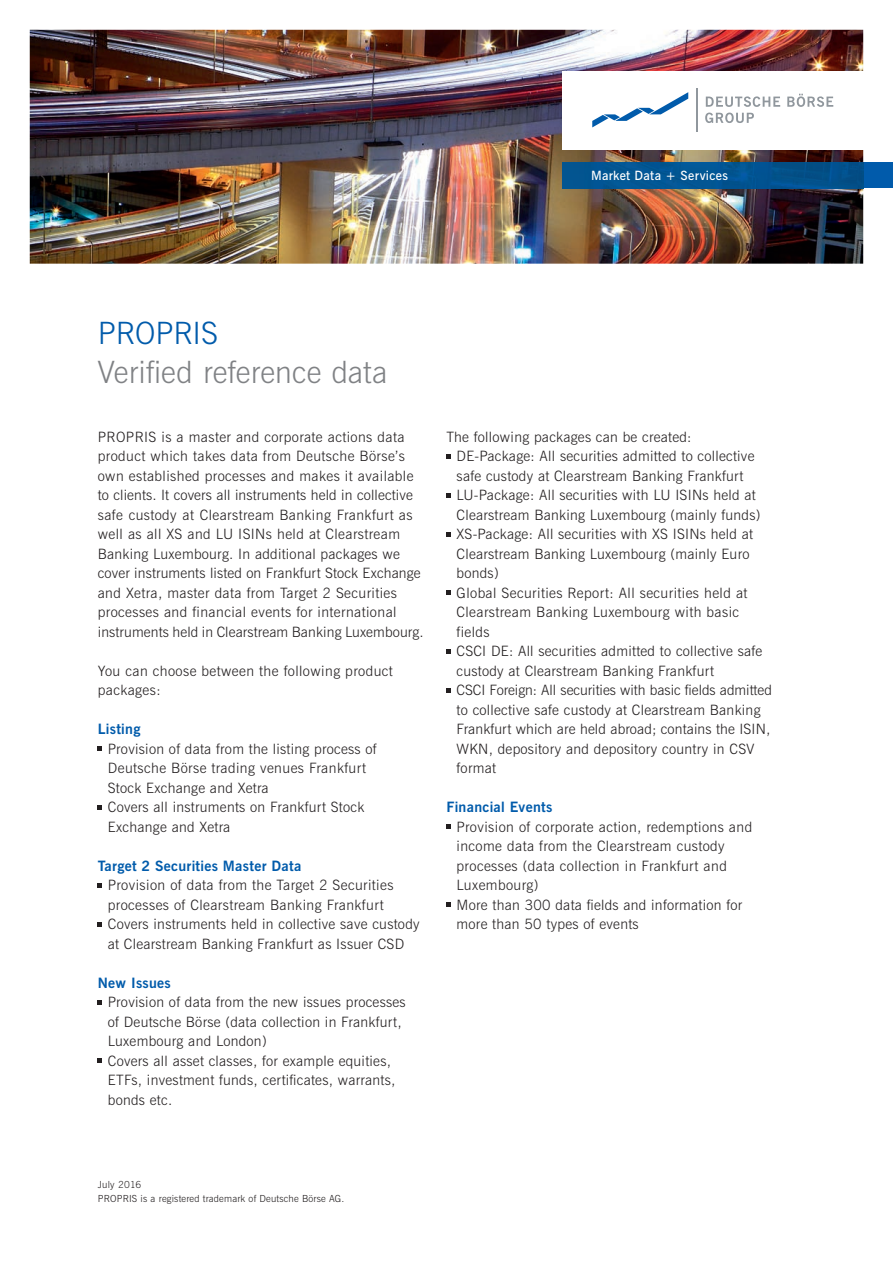
<style>
.page{position:relative;width:893px;height:1263px;background:#fff}
.page>*{position:absolute;margin:0;border:0;box-sizing:border-box;transform-origin:0 0}
.t1{font:30.75px "News Gothic Lt BT";letter-spacing:.005em;color:#808285}
.t2{font:30.75px "News Gothic Lt BT";letter-spacing:-.005em;color:#015bab}
.t3{font:14.25px/19.5px "News Gothic Lt BT";letter-spacing:.02em;color:#231f20}
.t4{font:14.25px "News Gothic Bd BT";letter-spacing:.02em;color:#015bab}
.t5{font:12.75px "News Gothic Dm BT";letter-spacing:.025em;color:#fff}
.t6{font:9.75px/14.7px "News Gothic Lt BT";letter-spacing:.02em;color:#231f20}
</style>
<div class="page">
<img style="left:30px;top:30px;width:833px;height:234px">
<svg style="left:98px;top:747px;width:4px;height:4px"></svg>
<svg style="left:98px;top:805px;width:4px;height:4px"></svg>
<svg style="left:98px;top:883px;width:4px;height:4px"></svg>
<svg style="left:98px;top:922px;width:4px;height:4px"></svg>
<svg style="left:98px;top:1000px;width:4px;height:4px"></svg>
<svg style="left:98px;top:1059px;width:4px;height:4px"></svg>
<svg style="left:446px;top:454px;width:4px;height:4px"></svg>
<svg style="left:446px;top:493px;width:4px;height:4px"></svg>
<svg style="left:446px;top:532px;width:4px;height:4px"></svg>
<svg style="left:446px;top:591px;width:4px;height:4px"></svg>
<svg style="left:446px;top:649px;width:4px;height:4px"></svg>
<svg style="left:446px;top:688px;width:4px;height:4px"></svg>
<svg style="left:446px;top:825px;width:4px;height:4px"></svg>
<svg style="left:446px;top:903px;width:4px;height:4px"></svg>
<div style="left:863px;top:162px;width:30px;height:26px;background:#015bab"></div>
<img style="left:563px;top:162px;width:300px;height:26px">
<div style="left:563px;top:71px;width:330px;height:78px;background:#fff"></div>
<svg style="left:705px;top:113px;width:49px;height:10px"></svg>
<svg style="left:706px;top:96px;width:74px;height:11px"></svg>
<svg style="left:787px;top:94px;width:46px;height:13px"></svg>
<svg style="left:592px;top:92px;width:96px;height:35px"></svg>
<hr style="left:696px;top:88px;width:2px;height:44px;background:#90979d">
<p class="t5" style="left:591px;top:167px;width:139px">Market Data + Services</p>
<h1 class="t2" style="left:98px;top:314px;width:122px">PROPRIS</h1>
<h1 class="t1" style="left:98px;top:353px;width:291px">Verified reference data</h1>
<p class="t3" style="left:98px;top:427px;width:327px">PROPRIS is a master and corporate actions data product which takes data from Deutsche Börse’s own established processes and makes it available to clients. It covers all instruments held in collective safe custody at Clearstream Banking Frankfurt as well as all XS and LU ISINs held at Clearstream Banking Luxembourg. In additional packages we cover instruments listed on Frankfurt Stock Exchange and Xetra, master data from Target 2 Securities processes and financial events for international instruments held in Clearstream Banking Luxembourg.</p>
<p class="t3" style="left:98px;top:661px;width:296px">You can choose between the following product packages:</p>
<p class="t4" style="left:98px;top:720px;width:44px">Listing</p>
<p class="t3" style="left:108px;top:739px;width:270px">Provision of data from the listing process of Deutsche Börse trading venues Frankfurt Stock Exchange and Xetra<br>Covers all instruments on Frankfurt Stock Exchange and Xetra</p>
<p class="t4" style="left:98px;top:856px;width:205px">Target 2 Securities Master Data</p>
<p class="t3" style="left:108px;top:876px;width:313px">Provision of data from the Target 2 Securities processes of Clearstream Banking Frankfurt Covers instruments held in collective save custody at Clearstream Banking Frankfurt as Issuer CSD</p>
<p class="t4" style="left:98px;top:973px;width:75px">New Issues</p>
<p class="t3" style="left:108px;top:993px;width:299px">Provision of data from the new issues processes of Deutsche Börse (data collection in Frankfurt, Luxembourg and London)<br>Covers all asset classes, for example equities, ETFs, investment funds, certificates, warrants, bonds etc.</p>
<p class="t3" style="left:457px;top:427px;width:317px;text-indent:-10px">The following packages can be created:<br>DE-Package: All securities admitted to collective safe custody at Clearstream Banking Frankfurt LU-Package: All securities with LU ISINs held at Clearstream Banking Luxembourg (mainly funds)<br>XS-Package: All securities with XS ISINs held at Clearstream Banking Luxembourg (mainly Euro bonds)<br>Global Securities Report: All securities held at Clearstream Banking Luxembourg with basic fields<br>CSCI DE: All securities admitted to collective safe custody at Clearstream Banking Frankfurt<br>CSCI Foreign: All securities with basic fields admitted to collective safe custody at Clearstream Banking Frankfurt which are held abroad; contains the ISIN, WKN, depository and depository country in CSV format</p>
<p class="t4" style="left:446px;top:798px;width:107px">Financial Events</p>
<p class="t3" style="left:457px;top:817px;width:297px">Provision of corporate action, redemptions and income data from the Clearstream custody processes (data collection in Frankfurt and Luxembourg)<br>More than 300 data fields and information for more than 50 types of events</p>
<p class="t6" style="left:98px;top:1177px;width:248px">July 2016<br>PROPRIS is a registered trademark of Deutsche Börse AG.</p>
</div>
